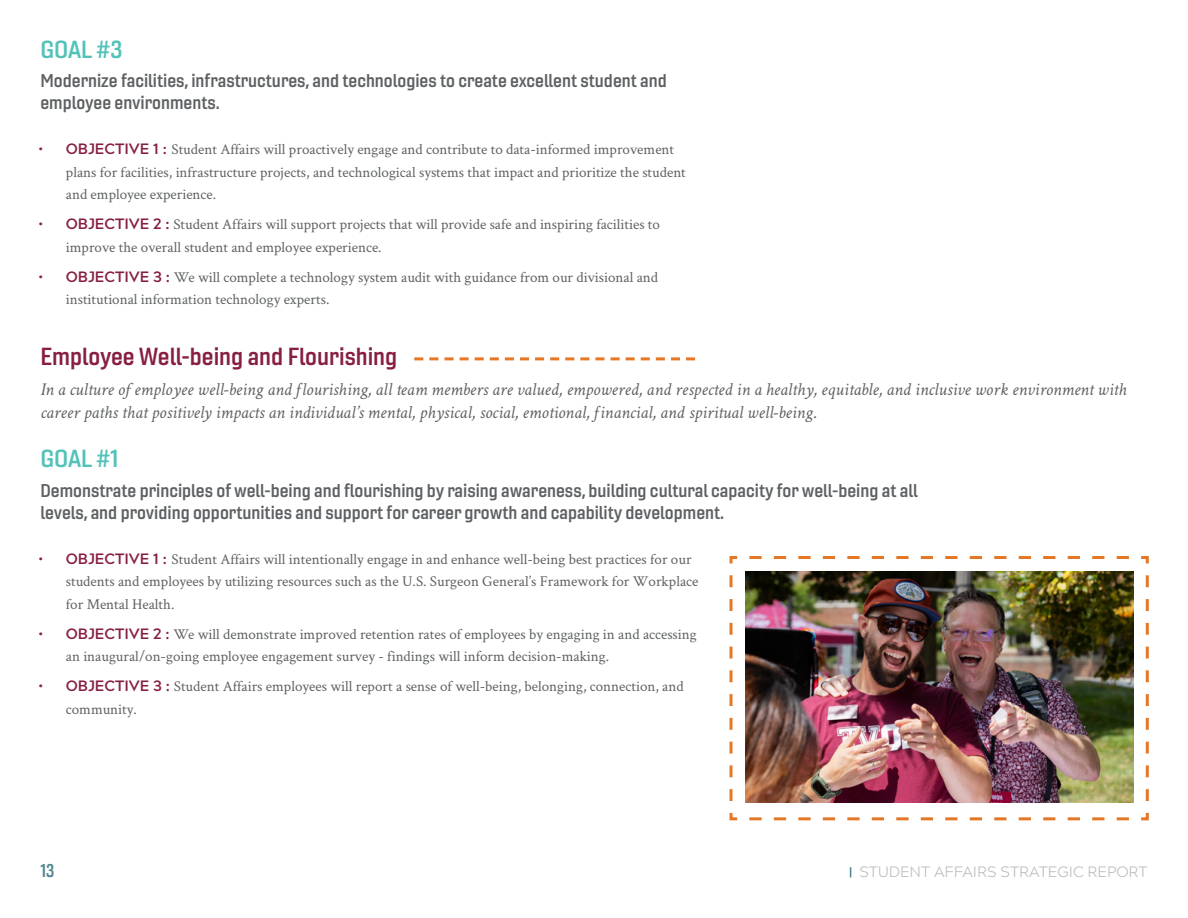
<style>
.page{position:relative;width:1188px;height:918px;background:#fff}
.page>*{position:absolute;margin:0;border:0;box-sizing:border-box;transform-origin:0 0}
.t1{font:24px "Gineso Nor Dem";color:#871f41}
.t2{font:24px "Gineso Nor Dem";color:#52c2b9}
.t3{font:18px/21.6px "Gineso Nor Dem";color:#5e6163}
.t4{font:italic 18px/22.5px "Crimson Text";color:#5e6163}
.t5{font:18px "Gineso Con Dem";color:#508590}
.t6{font:15px/22.5px "Crimson Text";color:#5e6163}
.t7{font:300 15px "Acherus Grotesque";color:#babbbd}
.s1{font-family:"Acherus Grotesque";font-weight:700;color:#871f41}
</style>
<div class="page">
<svg style="left:414px;top:357px;width:281px;height:3px"></svg>
<img style="left:729px;top:556px;width:420px;height:265px">
<p class="t2" style="left:40px;top:34px;width:83px">GOAL #3</p>
<p class="t3" style="left:40px;top:70px;width:628px">Modernize facilities, infrastructures, and technologies to create excellent student and</p>
<p class="t3" style="left:40px;top:92px;width:181px">employee environments.</p>
<p class="t6" style="left:66px;top:138px;width:622px;text-indent:-27px"><span class="s1">• OBJECTIVE 1 :</span> Student Affairs will proactively engage and contribute to data-informed improvement plans for facilities, infrastructure projects, and technological systems that impact and prioritize the student and employee experience.</p>
<p class="t6" style="left:66px;top:213px;width:596px;text-indent:-27px"><span class="s1">• OBJECTIVE 2 :</span> Student Affairs will support projects that will provide safe and inspiring facilities to improve the overall student and employee experience.</p>
<p class="t6" style="left:66px;top:265px;width:594px;text-indent:-27px"><span class="s1">• OBJECTIVE 3 :</span> We will complete a technology system audit with guidance from our divisional and institutional information technology experts.</p>
<p class="t1" style="left:40px;top:341px;width:358px">Employee Well-being and Flourishing</p>
<p class="t4" style="left:40px;top:378px;width:1088px">In a culture of employee well-being and flourishing, all team members are valued, empowered, and respected in a healthy, equitable, and inclusive work environment with career paths that positively impacts an individual’s mental, physical, social, emotional, financial, and spiritual well-being.</p>
<p class="t2" style="left:40px;top:444px;width:79px">GOAL #1</p>
<p class="t3" style="left:40px;top:480px;width:879px">Demonstrate principles of well-being and flourishing by raising awareness, building cultural capacity for well-being at all levels, and providing opportunities and support for career growth and capability development.</p>
<p class="t6" style="left:66px;top:547px;width:634px;text-indent:-27px"><span class="s1">• OBJECTIVE 1 :</span> Student Affairs will intentionally engage in and enhance well-being best practices for our students and employees by utilizing resources such as the U.S. Surgeon General’s Framework for Workplace for Mental Health.</p>
<p class="t6" style="left:66px;top:622px;width:632px;text-indent:-27px"><span class="s1">• OBJECTIVE 2 :</span> We will demonstrate improved retention rates of employees by engaging in and accessing an inaugural/on-going employee engagement survey - findings will inform decision-making.</p>
<p class="t6" style="left:66px;top:675px;width:619px;text-indent:-27px"><span class="s1">• OBJECTIVE 3 :</span> Student Affairs employees will report a sense of well-being, belonging, connection, and community.</p>
<p class="t5" style="left:40px;top:860px;width:15px">13</p>
<p class="t7" style="left:859px;top:860px;width:290px">STUDENT AFFAIRS STRATEGIC REPORT</p>
</div>
